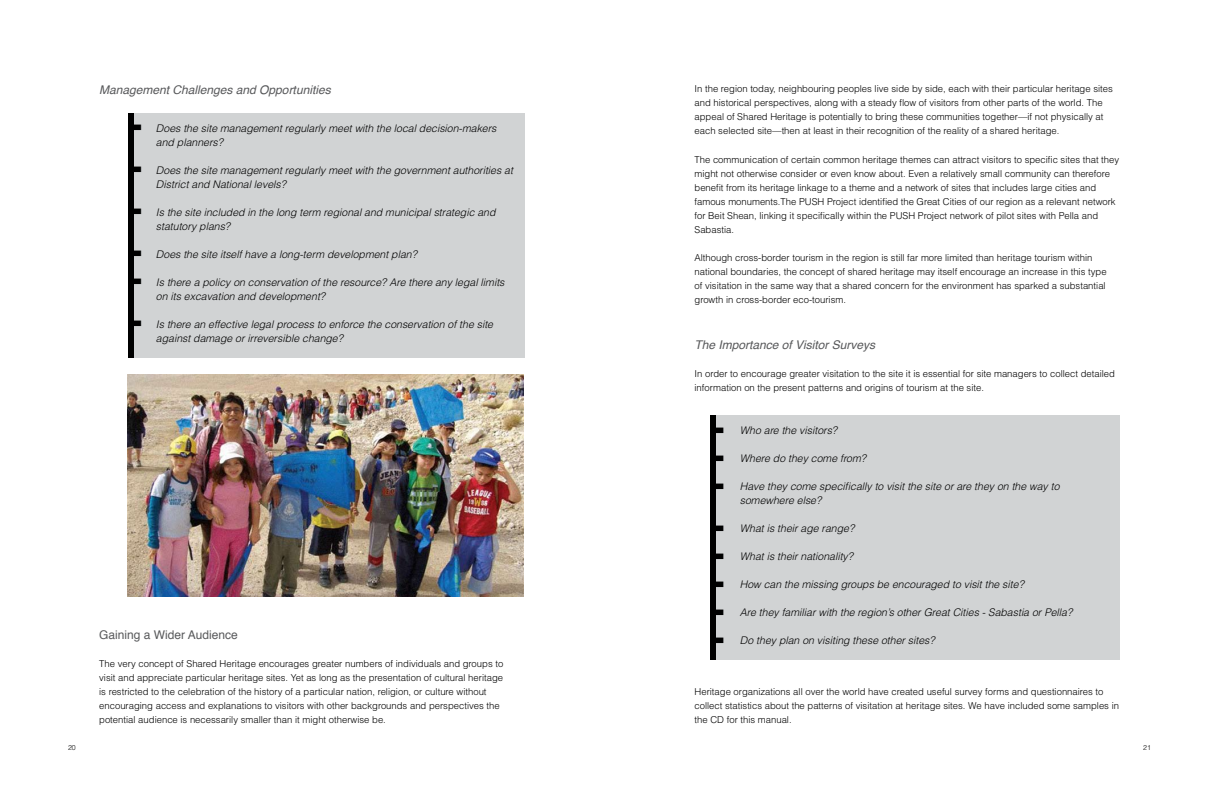
<style>
.page{position:relative;width:1219px;height:794px;background:#fff}
.page>*{position:absolute;margin:0;border:0;box-sizing:border-box;transform-origin:0 0}
.t1{font:900 30px/28px "Helvetica";color:#000;text-align:justify}
.t2{font:italic 12px "Helvetica";color:#58595b}
.t3{font:12px "Helvetica";color:#58595b}
.t4{font:italic 300 10.5px/14px "Helvetica";color:#000}
.t5{font:300 9.5px/14px "Helvetica";color:#000}
.t6{font:300 7px "Helvetica";color:#000}
</style>
<div class="page">
<div style="left:716px;top:414px;width:404px;height:245px;background:#d1d3d4"></div>
<div style="left:711px;top:414px;width:5px;height:245px;background:#000"></div>
<div style="left:133px;top:113px;width:391px;height:245px;background:#d1d3d4"></div>
<div style="left:128px;top:113px;width:5px;height:245px;background:#000"></div>
<img style="left:128px;top:374px;width:396px;height:222px">
<p class="t2" style="left:99px;top:80px;width:233px">Management Challenges and Opportunities</p>
<p class="t4" style="left:156px;top:121px;width:342px">Does the site management regularly meet with the local decision-makers and planners?</p>
<p class="t4" style="left:156px;top:163px;width:359px">Does the site management regularly meet with the government authorities at<br>District and National levels?</p>
<p class="t4" style="left:156px;top:205px;width:341px">Is the site included in the long term regional and municipal strategic and statutory plans?</p>
<p class="t4" style="left:156px;top:247px;width:263px">Does the site itself have a long-term development plan?</p>
<p class="t4" style="left:156px;top:275px;width:350px">Is there a policy on conservation of the resource? Are there any legal limits on its excavation and development?</p>
<p class="t4" style="left:156px;top:317px;width:339px">Is there an effective legal process to enforce the conservation of the site against damage or irreversible change?</p>
<h1 class="t1" style="left:132px;top:103px;width:11px;line-height:42px">- - - -</h1>
<h1 class="t1" style="left:132px;top:257px;width:11px;line-height:42px">- -</h1>
<p class="t3" style="left:99px;top:625px;width:140px">Gaining a Wider Audience</p>
<p class="t5" style="left:99px;top:656px;width:406px">The very concept of Shared Heritage encourages greater numbers of individuals and groups to visit and appreciate particular heritage sites. Yet as long as the presentation of cultural heritage is restricted to the celebration of the history of a particular nation, religion, or culture without encouraging access and explanations to visitors with other backgrounds and perspectives the potential audience is necessarily smaller than it might otherwise be.</p>
<p class="t5" style="left:694px;top:82px;width:420px">In the region today, neighbouring peoples live side by side, each with their particular heritage sites and historical perspectives, along with a steady flow of visitors from other parts of the world. The appeal of Shared Heritage is potentially to bring these communities together—if not physically at each selected site—then at least in their recognition of the reality of a shared heritage.</p>
<p class="t5" style="left:694px;top:152px;width:426px">The communication of certain common heritage themes can attract visitors to specific sites that they might not otherwise consider or even know about. Even a relatively small community can therefore benefit from its heritage linkage to a theme and a network of sites that includes large cities and famous monuments.The PUSH Project identified the Great Cities of our region as a relevant network for Beit Shean, linking it specifically within the PUSH Project network of pilot sites with Pella and Sabastia.</p>
<p class="t5" style="left:694px;top:250px;width:414px">Although cross-border tourism in the region is still far more limited than heritage tourism within national boundaries, the concept of shared heritage may itself encourage an increase in this type of visitation in the same way that a shared concern for the environment has sparked a substantial growth in cross-border eco-tourism.</p>
<p class="t2" style="left:694px;top:335px;width:182px">The Importance of Visitor Surveys</p>
<p class="t5" style="left:694px;top:366px;width:422px">In order to encourage greater visitation to the site it is essential for site managers to collect detailed information on the present patterns and origins of tourism at the site.</p>
<p class="t4" style="left:740px;top:423px;width:99px">Who are the visitors?</p>
<p class="t4" style="left:740px;top:451px;width:128px">Where do they come from?</p>
<p class="t4" style="left:740px;top:479px;width:321px">Have they come specifically to visit the site or are they on the way to somewhere else?</p>
<p class="t4" style="left:740px;top:521px;width:116px">What is their age range?</p>
<p class="t4" style="left:740px;top:549px;width:115px">What is their nationality?</p>
<p class="t4" style="left:740px;top:577px;width:285px">How can the missing groups be encouraged to visit the site?</p>
<p class="t4" style="left:740px;top:605px;width:334px">Are they familiar with the region’s other Great Cities - Sabastia or Pella?</p>
<p class="t4" style="left:740px;top:633px;width:196px">Do they plan on visiting these other sites?</p>
<h1 class="t1" style="left:714px;top:412px;width:11px">- - -</h1>
<h1 class="t1" style="left:714px;top:510px;width:11px">- - - - -</h1>
<p class="t5" style="left:694px;top:684px;width:426px">Heritage organizations all over the world have created useful survey forms and questionnaires to collect statistics about the patterns of visitation at heritage sites. We have included some samples in the CD for this manual.</p>
<p class="t6" style="left:68px;top:743px;width:9px">20</p>
<p class="t6" style="left:1143px;top:743px;width:9px">21</p>
</div>
